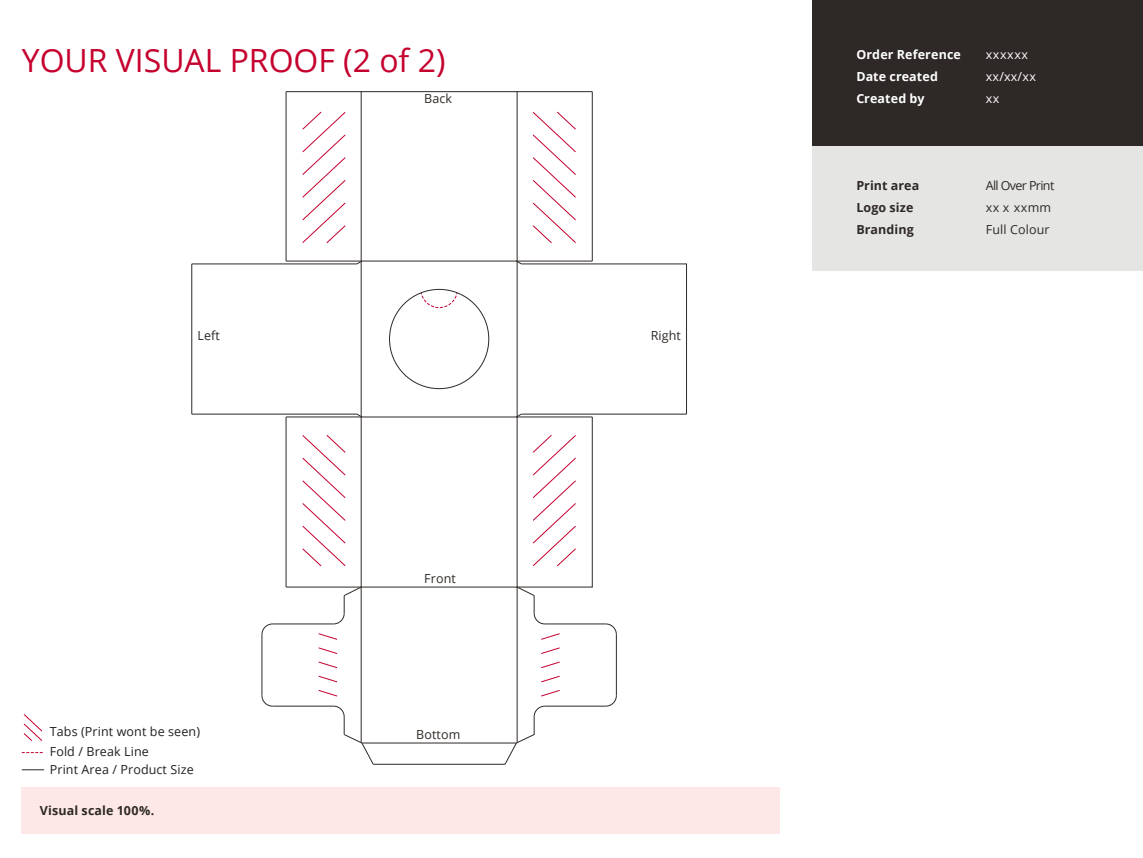
<style>
.page{position:relative;width:1143px;height:858px;background:#fff}
.page>*{position:absolute;margin:0;border:0;box-sizing:border-box;transform-origin:0 0}
.t1{font:31.95px "Open Sans";color:#c5002e}
.t2{font:12.5px "Open Sans";letter-spacing:.01em;color:#231f20}
.t3{font:12.5px/22.2px "Open Sans";letter-spacing:.01em;color:#2e2926}
.t4{font:700 12.5px/22.2px "Open Sans";letter-spacing:.01em;color:#2e2926}
.t5{font:700 12.5px/22.2px "Open Sans";letter-spacing:.01em;color:#fff}
.t6{font:12.5px/22.2px "Open Sans";letter-spacing:.05em;color:#fff}
</style>
<div class="page">
<div style="left:22px;top:787px;width:758px;height:47px;background:#fde8e7"></div>
<div style="left:812px;top:0;width:331px;height:146px;background:#2e2926"></div>
<div style="left:812px;top:146px;width:331px;height:125px;background:#e5e5e3"></div>
<svg style="left:22px;top:769px;width:22px;height:1px"></svg>
<svg style="left:22px;top:752px;width:21px;height:1px"></svg>
<svg style="left:23px;top:714px;width:20px;height:27px"></svg>
<hr style="left:191px;top:264px;width:1px;height:150px;background:#2e2926">
<hr style="left:373px;top:764px;width:132px;height:1px;background:#2e2926">
<hr style="left:286px;top:261px;width:76px;height:1px;background:#2e2926">
<hr style="left:286px;top:91px;width:76px;height:1px;background:#2e2926">
<hr style="left:285px;top:92px;width:1px;height:169px;background:#2e2926">
<hr style="left:361px;top:92px;width:1px;height:169px;background:#2e2926">
<hr style="left:192px;top:263px;width:165px;height:1px;background:#2e2926">
<hr style="left:361px;top:261px;width:1px;height:156px;background:#2e2926">
<svg style="left:355px;top:260px;width:8px;height:5px"></svg>
<svg style="left:191px;top:413px;width:172px;height:5px"></svg>
<hr style="left:361px;top:416px;width:156px;height:1px;background:#2e2926">
<hr style="left:272px;top:623px;width:61px;height:1px;background:#2e2926">
<hr style="left:285px;top:417px;width:1px;height:170px;background:#2e2926">
<svg style="left:332px;top:587px;width:29px;height:38px"></svg>
<hr style="left:361px;top:587px;width:1px;height:155px;background:#2e2926">
<hr style="left:286px;top:586px;width:76px;height:1px;background:#2e2926">
<hr style="left:361px;top:417px;width:1px;height:170px;background:#2e2926">
<hr style="left:261px;top:634px;width:1px;height:61px;background:#2e2926">
<hr style="left:272px;top:705px;width:61px;height:1px;background:#2e2926">
<svg style="left:261px;top:694px;width:12px;height:13px"></svg>
<svg style="left:261px;top:623px;width:12px;height:12px"></svg>
<hr style="left:516px;top:91px;width:76px;height:1px;background:#2e2926">
<hr style="left:516px;top:92px;width:1px;height:169px;background:#2e2926">
<hr style="left:592px;top:92px;width:1px;height:169px;background:#2e2926">
<hr style="left:516px;top:587px;width:1px;height:155px;background:#2e2926">
<hr style="left:545px;top:705px;width:61px;height:1px;background:#2e2926">
<hr style="left:616px;top:634px;width:1px;height:61px;background:#2e2926">
<svg style="left:605px;top:694px;width:12px;height:13px"></svg>
<hr style="left:361px;top:91px;width:156px;height:1px;background:#2e2926">
<hr style="left:361px;top:586px;width:156px;height:1px;background:#2e2926">
<hr style="left:361px;top:260px;width:156px;height:1px;background:#2e2926">
<hr style="left:362px;top:742px;width:154px;height:1px;background:#2e2926">
<svg style="left:504px;top:705px;width:42px;height:60px"></svg>
<svg style="left:332px;top:705px;width:42px;height:60px"></svg>
<svg style="left:420px;top:292px;width:38px;height:17px"></svg>
<svg style="left:302px;top:111px;width:44px;height:133px"></svg>
<svg style="left:302px;top:435px;width:44px;height:132px"></svg>
<svg style="left:318px;top:661px;width:20px;height:8px"></svg>
<svg style="left:318px;top:647px;width:20px;height:7px"></svg>
<svg style="left:318px;top:633px;width:20px;height:7px"></svg>
<svg style="left:318px;top:690px;width:20px;height:7px"></svg>
<svg style="left:318px;top:675px;width:20px;height:8px"></svg>
<svg style="left:532px;top:111px;width:44px;height:133px"></svg>
<svg style="left:541px;top:661px;width:19px;height:8px"></svg>
<svg style="left:541px;top:675px;width:19px;height:8px"></svg>
<svg style="left:541px;top:690px;width:19px;height:7px"></svg>
<svg style="left:515px;top:260px;width:172px;height:380px"></svg>
<svg style="left:541px;top:647px;width:19px;height:7px"></svg>
<h1 class="t1" style="left:22px;top:39px;width:425px">YOUR VISUAL PROOF (2 of 2)</h1>
<p class="t5" style="left:856px;top:43px;width:106px">Order Reference<br>Date created<br>Created by</p>
<p class="t3" style="left:424px;top:87px;width:29px">Back</p>
<p class="t6" style="left:985px;top:43px;width:52px">xxxxxx xx/xx/xx xx</p>
<p class="t3" style="left:197px;top:324px;width:24px">Left</p>
<p class="t2" style="left:50px;top:723px;width:152px">Tabs (Print wont be seen)</p>
<p class="t2" style="left:50px;top:743px;width:101px">Fold / Break Line</p>
<p class="t2" style="left:50px;top:760px;width:145px">Print Area / Product Size</p>
<p class="t4" style="left:40px;top:798px;width:116px">Visual scale 100%.</p>
<p class="t3" style="left:424px;top:567px;width:33px">Front</p>
<p class="t3" style="left:416px;top:722px;width:46px">Bottom</p>
<p class="t3" style="left:651px;top:324px;width:32px">Right</p>
<p class="t4" style="left:856px;top:174px;width:64px">Print area<br>Logo size<br>Branding</p>
<p class="t3" style="left:985px;top:174px;width:70px">All Over Print xx x xxmm<br>Full Colour</p>
</div>
